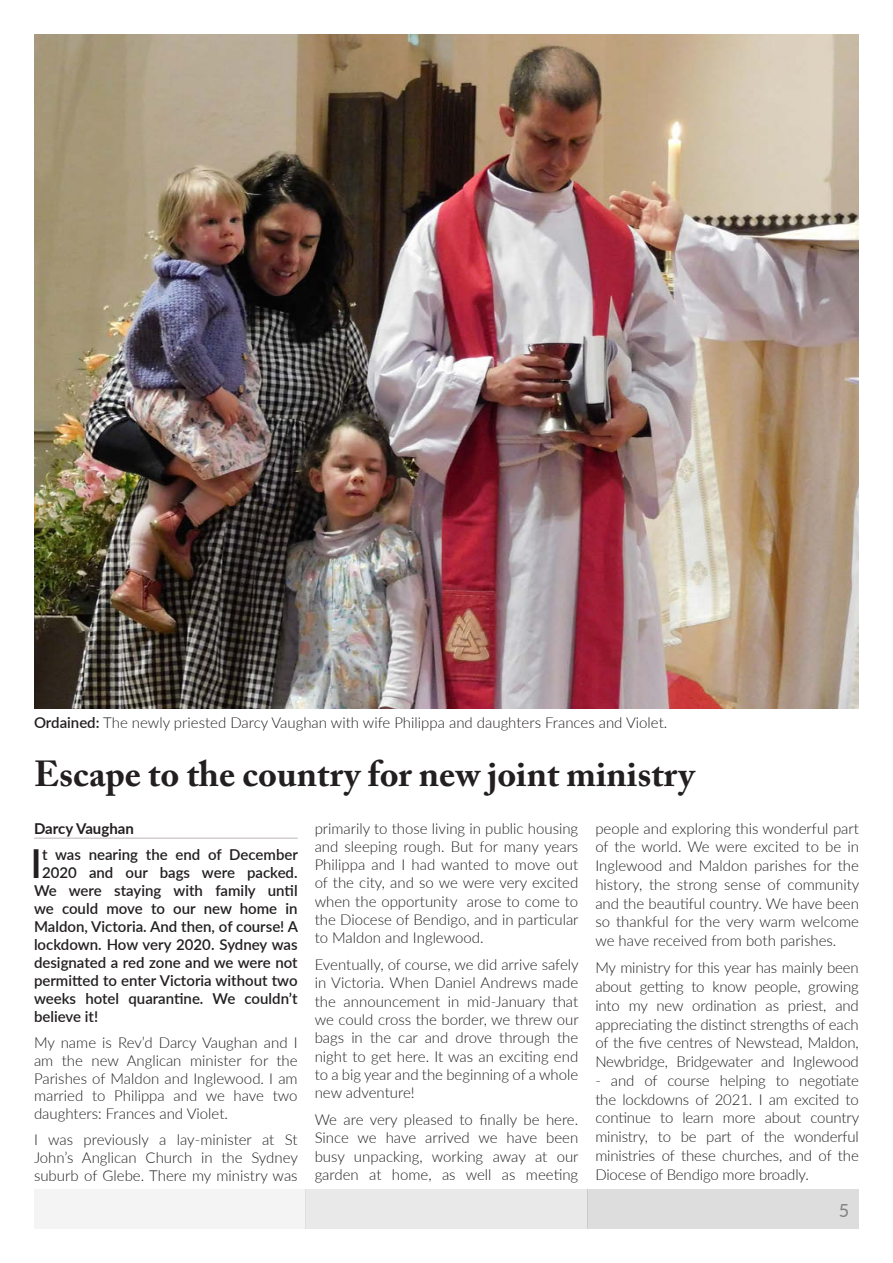
<style>
.page{position:relative;width:893px;height:1263px;background:#fff}
.page>*{position:absolute;margin:0;border:0;box-sizing:border-box;transform-origin:0 0}
.Body_text{font:600 40.05px "Lato";color:#231f20}
.Handwriting{font:700 36px "Adobe Caslon Pro";color:#231f20}
.t1{font:18px "Lato";color:#808285}
.Body_text-2{font:300 15px/18.3px "Lato";color:#231f20;text-align:justify}
.Body_text-3{font:600 15px "Lato";color:#231f20}
.Paragraph_Style_1{font:700 15px "Lato";color:#231f20}
.s1{font-weight:600}
</style>
<div class="page">
<div style="left:587px;top:1189px;width:272px;height:40px;background:#dedddd"></div>
<div style="left:305px;top:1189px;width:282px;height:40px;background:#e9e9e9"></div>
<div style="left:34px;top:1189px;width:271px;height:40px;background:#f4f4f4"></div>
<img style="left:34px;top:34px;width:825px;height:674px">
<hr style="left:34px;top:838px;width:264px;height:1px;background:#bab5b4">
<p class="Body_text-2" style="left:34px;top:712px;width:635px"><span class="s1">Ordained:</span> The newly priested Darcy Vaughan with wife Philippa and daughters Frances and Violet.</p>
<p class="Handwriting" style="left:34px;top:752px;width:662px">Escape to the country for new joint ministry</p>
<p class="Paragraph_Style_1" style="left:34px;top:817px;width:101px">Darcy Vaughan</p>
<p class="Body_text" style="left:31px;top:834px;width:13px">I</p>
<p class="Body_text-3" style="left:42px;top:844px;width:257px">t was nearing the end of December</p>
<p class="Body_text-3" style="left:42px;top:862px;width:257px">2020 and our bags were packed.</p>
<p class="Body_text-3" style="left:34px;top:880px;width:265px">We were staying with family until</p>
<p class="Body_text-3" style="left:34px;top:898px;width:265px">we could move to our new home in</p>
<p class="Body_text-3" style="left:34px;top:916px;width:266px">Maldon, Victoria. And then, of course! A</p>
<p class="Body_text-3" style="left:34px;top:934px;width:265px">lockdown. How very 2020. Sydney was</p>
<p class="Body_text-3" style="left:34px;top:952px;width:265px">designated a red zone and we were not</p>
<p class="Body_text-3" style="left:34px;top:970px;width:265px">permitted to enter Victoria without two</p>
<p class="Body_text-3" style="left:34px;top:988px;width:265px">weeks hotel quarantine. We couldn’t</p>
<p class="Body_text-3" style="left:34px;top:1006px;width:66px">believe it!</p>
<p class="Body_text-2" style="left:34px;top:1033px;width:265px;line-height:17.7px">My name is Rev’d Darcy Vaughan and I am the new Anglican minister for the Parishes of Maldon and Inglewood. I am married to Philippa and we have two daughters: Frances and Violet.</p>
<p class="Body_text-2" style="left:34px;top:1130px;width:265px;line-height:17.7px">I was previously a lay-minister at St John’s Anglican Church in the Sydney suburb of Glebe. There my ministry was</p>
<p class="Body_text-2" style="left:315px;top:818px;width:265px">primarily to those living in public housing and sleeping rough. But for many years Philippa and I had wanted to move out of the city, and so we were very excited when the opportunity arose to come to the Diocese of Bendigo, and in particular to Maldon and Inglewood.</p>
<p class="Body_text-2" style="left:315px;top:955px;width:265px">Eventually, of course, we did arrive safely in Victoria. When Daniel Andrews made the announcement in mid-January that we could cross the border, we threw our bags in the car and drove through the night to get here. It was an exciting end to a big year and the beginning of a whole new adventure!</p>
<p class="Body_text-2" style="left:315px;top:1110px;width:265px">We are very pleased to finally be here.<br>Since we have arrived we have been busy unpacking, working away at our garden at home, as well as meeting</p>
<p class="Body_text-2" style="left:595px;top:818px;width:265px;line-height:18.8px">people and exploring this wonderful part of the world. We were excited to be in Inglewood and Maldon parishes for the history, the strong sense of community and the beautiful country. We have been so thankful for the very warm welcome we have received from both parishes.</p>
<p class="Body_text-2" style="left:595px;top:958px;width:265px;line-height:18.8px">My ministry for this year has mainly been about getting to know people, growing into my new ordination as priest, and appreciating the distinct strengths of each of the five centres of Newstead, Maldon, Newbridge, Bridgewater and Inglewood</p>
<p class="Body_text-2" style="left:595px;top:1070px;width:265px;line-height:18.8px">- and of course helping to negotiate the lockdowns of 2021. I am excited to continue to learn more about country ministry, to be part of the wonderful ministries of these churches, and of the Diocese of Bendigo more broadly.</p>
<p class="t1" style="left:839px;top:1197px;width:12px">5</p>
</div>
